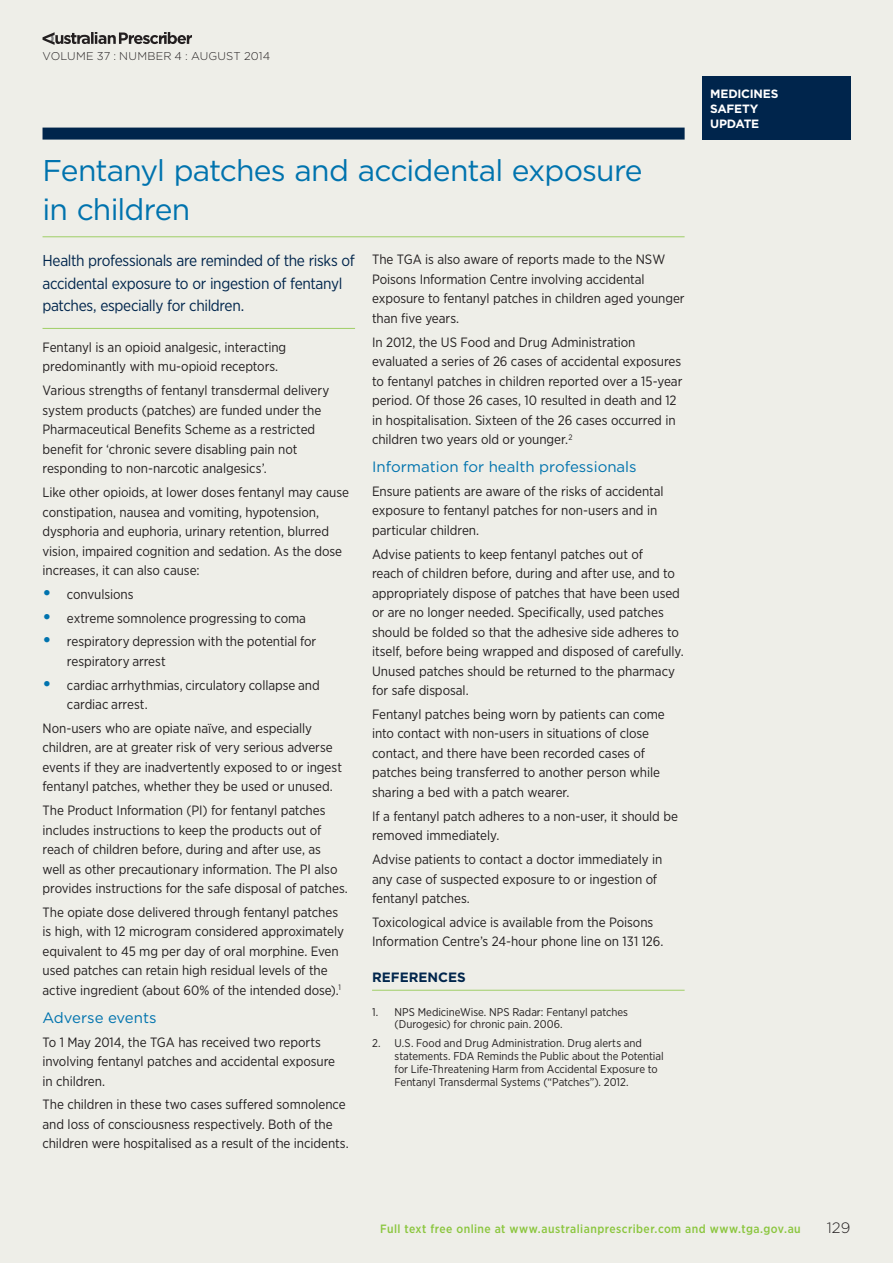
<style>
.page{position:relative;width:893px;height:1263px;background:#eeeee8}
.page>*{position:absolute;margin:0;border:0;box-sizing:border-box;transform-origin:0 0}
.MSU_Headline{font:30px/39px "Gotham";letter-spacing:-.03em;color:#0073ae}
.MSU_Summary_Text{font:15.75px/22.5px "Gotham Narrow";letter-spacing:-.025em;color:#00254c}
.MSU_Subheading{font:15px "Gotham";color:#0073ae}
.Page_number{font:300 15px "Gotham";color:#231f20}
.Body_Text{font:13.5px/19.5px "Gotham Narrow";letter-spacing:-.005em;color:#231f20}
.MSU_References_Heade{font:700 13.5px "Gotham";color:#00254c}
.URL{font:500 12px "Gotham Narrow";letter-spacing:.04em;color:#8bc63e}
.t1{font:700 12px/15px "Gotham";letter-spacing:-.02em;color:#fff}
.MSU_References_Text{font:11.25px/12.8px "Gotham Narrow";letter-spacing:-.005em;color:#231f20}
.t2{font:300 11.25px "Gotham";letter-spacing:.015em;color:#231f20}
.s1{font-family:"Gotham";font-weight:700;font-size:18px;color:#0073ae}
</style>
<div class="page">
<div style="left:43px;top:128px;width:642px;height:12px;background:#00254c"></div>
<div style="left:702px;top:77px;width:148px;height:63px;background:#00254c"></div>
<svg style="left:43px;top:32px;width:149px;height:13px"></svg>
<hr style="left:43px;top:328px;width:312px;height:1px;background:#9fce66">
<hr style="left:372px;top:990px;width:313px;height:1px;background:#9fce66">
<hr style="left:43px;top:237px;width:642px;height:1px;background:#9fce66">
<p class="t2" style="left:43px;top:48px;width:229px">VOLUME 37 : NUMBER 4 : AUGUST 2014</p>
<p class="MSU_Headline" style="left:43px;top:150px;width:602px">Fentanyl patches and accidental exposure in children</p>
<p class="MSU_Summary_Text" style="left:43px;top:249px;width:314px">Health professionals are reminded of the risks of accidental exposure to or ingestion of fentanyl patches, especially for children.</p>
<p class="Body_Text" style="left:43px;top:337px;width:245px">Fentanyl is an opioid analgesic, interacting predominantly with mu-opioid receptors.</p>
<p class="Body_Text" style="left:43px;top:380px;width:288px">Various strengths of fentanyl transdermal delivery system products (patches) are funded under the Pharmaceutical Benefits Scheme as a restricted benefit for ‘chronic severe disabling pain not responding to non-narcotic analgesics’.</p>
<p class="Body_Text" style="left:43px;top:482px;width:308px">Like other opioids, at lower doses fentanyl may cause constipation, nausea and vomiting, hypotension, dysphoria and euphoria, urinary retention, blurred vision, impaired cognition and sedation. As the dose increases, it can also cause:</p>
<p class="Body_Text" style="left:43px;top:584px;width:93px"><span class="s1">•</span> convulsions</p>
<p class="Body_Text" style="left:43px;top:608px;width:265px"><span class="s1">•</span> extreme somnolence progressing to coma</p>
<p class="Body_Text" style="left:67px;top:631px;width:251px;text-indent:-24px"><span class="s1">•</span> respiratory depression with the potential for respiratory arrest</p>
<p class="Body_Text" style="left:67px;top:675px;width:254px;text-indent:-24px"><span class="s1">•</span> cardiac arrhythmias, circulatory collapse and cardiac arrest.</p>
<p class="Body_Text" style="left:43px;top:718px;width:301px">Non-users who are opiate naïve, and especially children, are at greater risk of very serious adverse events if they are inadvertently exposed to or ingest fentanyl patches, whether they be used or unused.</p>
<p class="Body_Text" style="left:43px;top:800px;width:307px">The Product Information (PI) for fentanyl patches includes instructions to keep the products out of reach of children before, during and after use, as<br>well as other precautionary information. The PI also provides instructions for the safe disposal of patches.</p>
<p class="Body_Text" style="left:43px;top:902px;width:303px">The opiate dose delivered through fentanyl patches is high, with 12 microgram considered approximately equivalent to 45 mg per day of oral morphine. Even used patches can retain high residual levels of the active ingredient (about 60% of the intended dose).<sup>1</sup></p>
<p class="MSU_Subheading" style="left:43px;top:1008px;width:116px">Adverse events</p>
<p class="Body_Text" style="left:43px;top:1032px;width:294px">To 1 May 2014, the TGA has received two reports involving fentanyl patches and accidental exposure in children.</p>
<p class="Body_Text" style="left:43px;top:1094px;width:308px">The children in these two cases suffered somnolence and loss of consciousness respectively. Both of the children were hospitalised as a result of the incidents.</p>
<p class="Body_Text" style="left:372px;top:250px;width:314px">The TGA is also aware of reports made to the NSW Poisons Information Centre involving accidental exposure to fentanyl patches in children aged younger than five years.</p>
<p class="Body_Text" style="left:372px;top:332px;width:312px">In 2012, the US Food and Drug Administration evaluated a series of 26 cases of accidental exposures to fentanyl patches in children reported over a 15-year period. Of those 26 cases, 10 resulted in death and 12 in hospitalisation. Sixteen of the 26 cases occurred in children two years old or younger.<sup>2</sup></p>
<p class="MSU_Subheading" style="left:372px;top:457px;width:266px">Information for health professionals</p>
<p class="Body_Text" style="left:372px;top:481px;width:293px">Ensure patients are aware of the risks of accidental exposure to fentanyl patches for non-users and in particular children.</p>
<p class="Body_Text" style="left:372px;top:544px;width:313px">Advise patients to keep fentanyl patches out of<br>reach of children before, during and after use, and to appropriately dispose of patches that have been used or are no longer needed. Specifically, used patches should be folded so that the adhesive side adheres to itself, before being wrapped and disposed of carefully.<br>Unused patches should be returned to the pharmacy for safe disposal.</p>
<p class="Body_Text" style="left:372px;top:704px;width:294px">Fentanyl patches being worn by patients can come into contact with non-users in situations of close contact, and there have been recorded cases of patches being transferred to another person while sharing a bed with a patch wearer.</p>
<p class="Body_Text" style="left:372px;top:806px;width:307px">If a fentanyl patch adheres to a non-user, it should be removed immediately.</p>
<p class="Body_Text" style="left:372px;top:849px;width:292px">Advise patients to contact a doctor immediately in any case of suspected exposure to or ingestion of fentanyl patches.</p>
<p class="Body_Text" style="left:372px;top:912px;width:293px">Toxicological advice is available from the Poisons<br>Information Centre’s 24-hour phone line on 131 126.</p>
<p class="MSU_References_Heade" style="left:372px;top:968px;width:95px">REFERENCES</p>
<p class="MSU_References_Text" style="left:395px;top:1005px;width:235px;text-indent:-22px">1. NPS MedicineWise. NPS Radar: Fentanyl patches (Durogesic) for chronic pain. 2006.</p>
<p class="MSU_References_Text" style="left:395px;top:1037px;width:271px;text-indent:-22px">2. U.S. Food and Drug Administration. Drug alerts and statements. FDA Reminds the Public about the Potential for Life-Threatening Harm from Accidental Exposure to Fentanyl Transdermal Systems (“Patches”). 2012.</p>
<p class="t1" style="left:710px;top:86px;width:70px">MEDICINES<br>SAFETY<br>UPDATE</p>
<p class="URL" style="left:380px;top:1221px;width:422px">Full text free online at www.australianprescriber.com and www.tga.gov.au</p>
<p class="Page_number" style="left:827px;top:1218px;width:25px">129</p>
</div>
